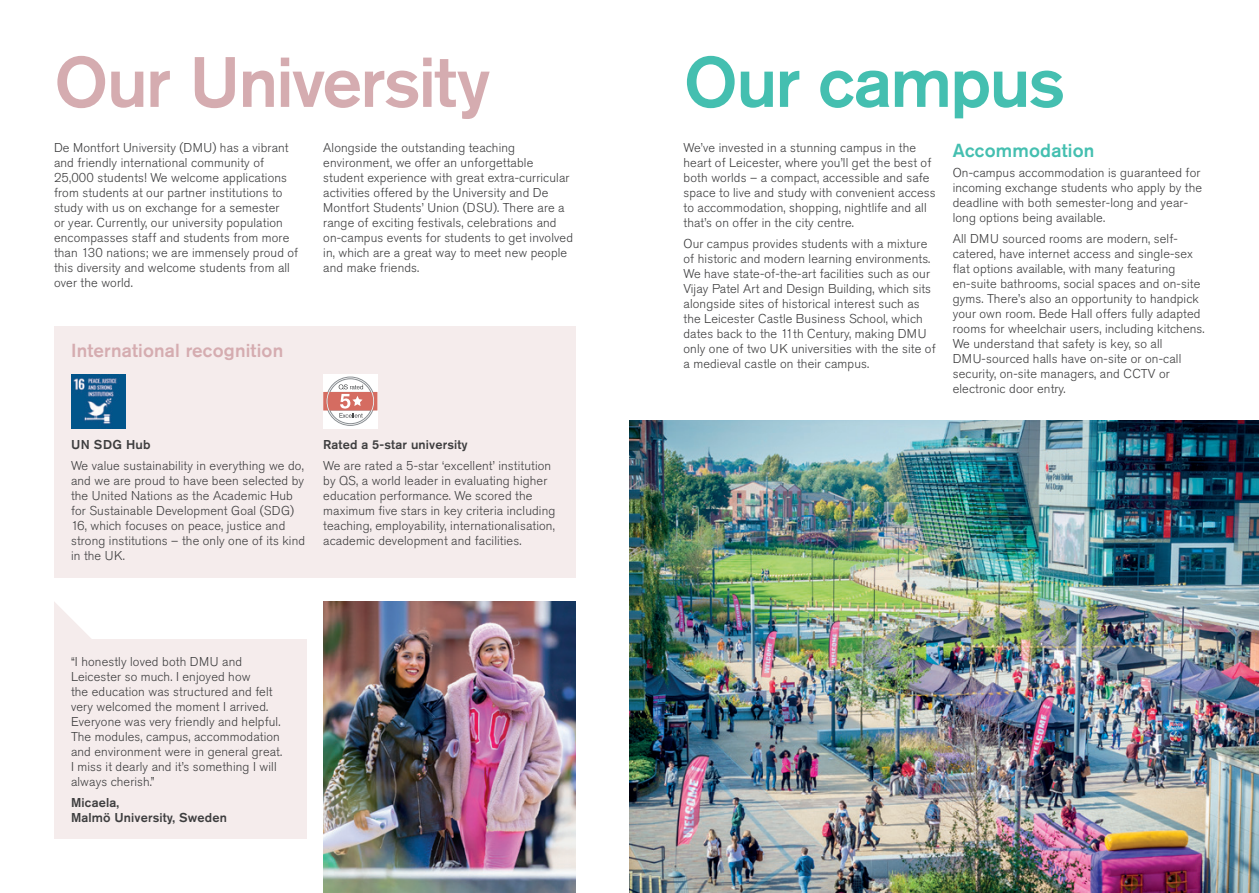
<style>
.page{position:relative;width:1259px;height:893px;background:#fff}
.page>*{position:absolute;margin:0;border:0;box-sizing:border-box;transform-origin:0 0}
.NEW-Heading_medium{font:500 70.5px "Akzidenz Grotesk Pro";letter-spacing:-.03em;color:#d5acb0}
.NEW-Heading_medium-2{font:500 70.5px "Akzidenz Grotesk Pro";letter-spacing:-.025em;color:#44bfb0}
.NEW-Sub_Head_standard{font:500 18.75px "Akzidenz Grotesk Pro";letter-spacing:.01em;color:#d5acb0}
.NEW-Sub_Head_standard-2{font:500 18.75px "Akzidenz Grotesk Pro";letter-spacing:.01em;color:#44bfb0}
.NEW-Body_standard{font:300 12.75px/15px "Akzidenz Grotesk Pro";letter-spacing:.01em;color:#3e3e3f}
.NEW-Body_standard-2{font:500 12.75px/15px "Akzidenz Grotesk Pro";letter-spacing:.01em;color:#3e3e3f}
</style>
<div class="page">
<div style="left:54px;top:326px;width:521px;height:251px;background:#f5ecec"></div>
<img style="left:71px;top:374px;width:54px;height:54px">
<div style="left:323px;top:374px;width:54px;height:54px;background:#fff"></div>
<svg style="left:323px;top:377px;width:54px;height:48px"></svg>
<div style="left:54px;top:639px;width:252px;height:200px;background:#f5ecec"></div>
<svg style="left:54px;top:602px;width:37px;height:37px"></svg>
<img style="left:629px;top:421px;width:630px;height:472px">
<img style="left:323px;top:601px;width:252px;height:292px">
<p class="NEW-Heading_medium" style="left:54px;top:37px;width:438px">Our University</p>
<p class="NEW-Body_standard" style="left:54px;top:140px;width:246px">De Montfort University (DMU) has a vibrant and friendly international community of 25,000 students! We welcome applications from students at our partner institutions to study with us on exchange for a semester<br>or year. Currently, our university population encompasses staff and students from more than 130 nations; we are immensely proud of this diversity and welcome students from all over the world.</p>
<p class="NEW-Body_standard" style="left:323px;top:140px;width:251px">Alongside the outstanding teaching environment, we offer an unforgettable student experience with great extra-curricular activities offered by the University and De Montfort Students’ Union (DSU). There are a range of exciting festivals, celebrations and on-campus events for students to get involved in, which are a great way to meet new people and make friends.</p>
<p class="NEW-Sub_Head_standard" style="left:71px;top:339px;width:214px">International recognition</p>
<p class="NEW-Body_standard-2" style="left:71px;top:437px;width:81px">UN SDG Hub</p>
<p class="NEW-Body_standard" style="left:71px;top:458px;width:235px">We value sustainability in everything we do, and we are proud to have been selected by the United Nations as the Academic Hub for Sustainable Development Goal (SDG)<br>16, which focuses on peace, justice and strong institutions – the only one of its kind in the UK.</p>
<p class="NEW-Body_standard-2" style="left:323px;top:437px;width:146px">Rated a 5-star university</p>
<p class="NEW-Body_standard" style="left:323px;top:458px;width:234px">We are rated a 5-star ‘excellent’ institution by QS, a world leader in evaluating higher education performance. We scored the maximum five stars in key criteria including teaching, employability, internationalisation, academic development and facilities.</p>
<p class="NEW-Body_standard" style="left:71px;top:654px;width:213px">“I honestly loved both DMU and Leicester so much. I enjoyed how<br>the education was structured and felt very welcomed the moment I arrived.<br>Everyone was very friendly and helpful.<br>The modules, campus, accommodation and environment were in general great.<br>I miss it dearly and it’s something I will always cherish.”</p>
<p class="NEW-Body_standard-2" style="left:71px;top:795px;width:157px">Micaela,<br>Malmö University, Sweden</p>
<p class="NEW-Heading_medium-2" style="left:683px;top:37px;width:383px">Our campus</p>
<p class="NEW-Body_standard" style="left:683px;top:140px;width:254px">We’ve invested in a stunning campus in the heart of Leicester, where you’ll get the best of both worlds – a compact, accessible and safe space to live and study with convenient access to accommodation, shopping, nightlife and all that’s on offer in the city centre.</p>
<p class="NEW-Body_standard" style="left:683px;top:236px;width:254px">Our campus provides students with a mixture of historic and modern learning environments.<br>We have state-of-the-art facilities such as our Vijay Patel Art and Design Building, which sits alongside sites of historical interest such as the Leicester Castle Business School, which dates back to the 11th Century, making DMU only one of two UK universities with the site of a medieval castle on their campus.</p>
<p class="NEW-Sub_Head_standard-2" style="left:952px;top:138px;width:143px">Accommodation</p>
<p class="NEW-Body_standard" style="left:952px;top:166px;width:251px">On-campus accommodation is guaranteed for incoming exchange students who apply by the deadline with both semester-long and year&shy;long options being available.</p>
<p class="NEW-Body_standard" style="left:952px;top:231px;width:253px">All DMU sourced rooms are modern, self&shy;catered, have internet access and single-sex flat options available, with many featuring en-suite bathrooms, social spaces and on-site gyms. There’s also an opportunity to handpick your own room. Bede Hall offers fully adapted rooms for wheelchair users, including kitchens.<br>We understand that safety is key, so all DMU‑sourced halls have on-site or on-call security, on-site managers, and CCTV or electronic door entry.</p>
</div>
